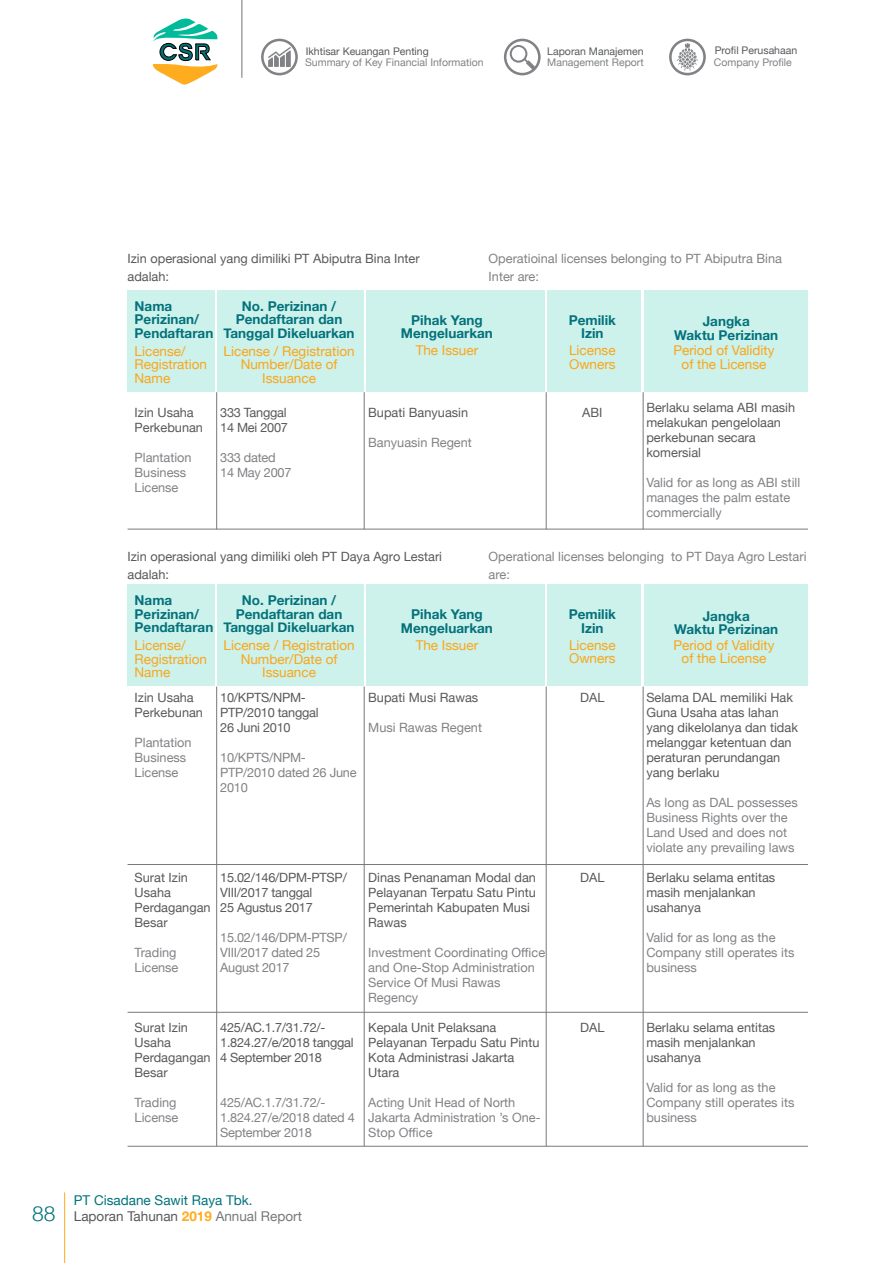
<style>
.page{position:relative;width:893px;height:1263px;background:#fff}
.page>*{position:absolute;margin:0;border:0;box-sizing:border-box;transform-origin:0 0}
.t1{font:700 13.5px/13.5px "Helvetica Neue";color:#04727b;text-align:center}
.t2{font:13.5px/13.5px "Helvetica Neue";color:#faa61a}
.t3{font:13.5px/15.5px "Helvetica Neue";color:#02727b;text-align:center}
.t4{font:12.75px/15px "Helvetica Neue";color:#58595b}
.t5{font:12.75px/15px "Helvetica Neue";color:#808285}
.t6{font:12.75px/15px "Helvetica Neue";letter-spacing:-.02em;color:#58595b}
.t7{font:12.75px/15px "Helvetica Neue";letter-spacing:-.02em;color:#808285}
.t8{font:10.5px "Helvetica Neue";color:#808285}
.t9{font:10.5px "Helvetica Neue";color:#58595b}
.s1{font-weight:300;font-size:21px}
.s2{color:#58595b}
.s3{font-weight:700;color:#ffac1e}
.s4{color:#77787b}
</style>
<div class="page">
<hr style="left:241px;top:0;width:1px;height:78px;background:#808285">
<hr style="left:64px;top:1192px;width:1px;height:71px;background:#ffac1e">
<svg style="left:153px;top:18px;width:65px;height:67px"></svg>
<svg style="left:261px;top:39px;width:37px;height:36px"></svg>
<svg style="left:504px;top:39px;width:37px;height:36px"></svg>
<svg style="left:669px;top:39px;width:37px;height:36px"></svg>
<div style="left:128px;top:290px;width:87px;height:102px;background:#cdf1eb"></div>
<div style="left:128px;top:585px;width:87px;height:101px;background:#cdf1eb"></div>
<div style="left:217px;top:290px;width:146px;height:102px;background:#cdf1eb"></div>
<div style="left:217px;top:585px;width:146px;height:101px;background:#cdf1eb"></div>
<div style="left:366px;top:290px;width:178px;height:102px;background:#cdf1eb"></div>
<div style="left:366px;top:585px;width:178px;height:101px;background:#cdf1eb"></div>
<div style="left:548px;top:290px;width:93px;height:102px;background:#cdf1eb"></div>
<div style="left:548px;top:585px;width:93px;height:101px;background:#cdf1eb"></div>
<div style="left:645px;top:290px;width:163px;height:102px;background:#cdf1eb"></div>
<div style="left:645px;top:585px;width:163px;height:101px;background:#cdf1eb"></div>
<hr style="left:216px;top:392px;width:1px;height:137px;background:#77787b">
<hr style="left:364px;top:392px;width:1px;height:137px;background:#77787b">
<hr style="left:546px;top:392px;width:1px;height:137px;background:#77787b">
<hr style="left:643px;top:392px;width:1px;height:137px;background:#77787b">
<hr style="left:128px;top:529px;width:680px;height:1px;background:#77787b">
<hr style="left:216px;top:686px;width:1px;height:460px;background:#77787b">
<hr style="left:364px;top:686px;width:1px;height:460px;background:#77787b">
<hr style="left:546px;top:686px;width:1px;height:460px;background:#77787b">
<hr style="left:643px;top:686px;width:1px;height:460px;background:#77787b">
<hr style="left:128px;top:864px;width:680px;height:1px;background:#77787b">
<hr style="left:128px;top:1012px;width:680px;height:1px;background:#77787b">
<hr style="left:128px;top:1146px;width:680px;height:1px;background:#77787b">
<p class="t9" style="left:306px;top:44px;width:125px">Ikhtisar Keuangan Penting</p>
<p class="t9" style="left:715px;top:43px;width:84px">Profil Perusahaan</p>
<p class="t8" style="left:305px;top:55px;width:180px">Summary of Key Financial Information</p>
<p class="t8" style="left:714px;top:55px;width:79px">Company Profile</p>
<p class="t9" style="left:547px;top:44px;width:98px">Laporan Manajemen</p>
<p class="t8" style="left:547px;top:55px;width:98px">Management Report</p>
<p class="t4" style="left:128px;top:250px;width:294px;line-height:18px">Izin operasional yang dimiliki PT Abiputra Bina Inter adalah:</p>
<p class="t5" style="left:489px;top:250px;width:295px;line-height:18px">Operatioinal licenses belonging to PT Abiputra Bina<br>Inter are:</p>
<p class="t1" style="left:135px;top:299px;width:80px;text-align:left">Nama<br>Perizinan/<br>Pendaftaran</p>
<p class="t2" style="left:135px;top:345px;width:74px">License/<br>Registration<br>Name</p>
<p class="t1" style="left:224px;top:299px;width:132px">No. Perizinan /<br>Pendaftaran dan<br>Tanggal Dikeluarkan</p>
<p class="t2" style="left:224px;top:345px;width:132px;text-align:center">License / Registration<br>Number/Date of<br>Issuance</p>
<p class="t1" style="left:569px;top:313px;width:49px">Pemilik<br>Izin</p>
<p class="t2" style="left:569px;top:344px;width:48px">License<br>Owners</p>
<p class="t1" style="left:401px;top:313px;width:93px">Pihak Yang<br>Mengeluarkan</p>
<p class="t2" style="left:416px;top:344px;width:64px">The Issuer</p>
<p class="t1" style="left:674px;top:315px;width:105px">Jangka<br>Waktu Perizinan</p>
<p class="t2" style="left:673px;top:345px;width:103px;text-align:center">Period of Validity of the License</p>
<p class="t4" style="left:135px;top:405px;width:70px">Izin Usaha<br>Perkebunan</p>
<p class="t5" style="left:135px;top:450px;width:59px">Plantation<br>Business<br>License</p>
<p class="t6" style="left:220px;top:405px;width:69px">333 Tanggal<br>14 Mei 2007</p>
<p class="t7" style="left:220px;top:450px;width:73px">333 dated<br>14 May 2007</p>
<p class="t4" style="left:368px;top:405px;width:101px">Bupati Banyuasin</p>
<p class="t5" style="left:368px;top:435px;width:105px">Banyuasin Regent</p>
<p class="t4" style="left:582px;top:405px;width:22px">ABI</p>
<p class="t4" style="left:646px;top:400px;width:150px">Berlaku selama ABI masih melakukan pengelolaan perkebunan secara komersial</p>
<p class="t5" style="left:646px;top:475px;width:155px">Valid for as long as ABI still manages the palm estate commercially</p>
<p class="t4" style="left:128px;top:548px;width:316px;line-height:18px">Izin operasional yang dimiliki oleh PT Daya Agro Lestari adalah:</p>
<p class="t5" style="left:489px;top:548px;width:319px;line-height:18px">Operational licenses belonging to PT Daya Agro Lestari are:</p>
<p class="t1" style="left:135px;top:594px;width:80px;text-align:left">Nama<br>Perizinan/<br>Pendaftaran</p>
<p class="t2" style="left:135px;top:639px;width:74px">License/<br>Registration<br>Name</p>
<p class="t1" style="left:224px;top:594px;width:132px">No. Perizinan /<br>Pendaftaran dan<br>Tanggal Dikeluarkan</p>
<p class="t2" style="left:224px;top:639px;width:132px;text-align:center">License / Registration<br>Number/Date of<br>Issuance</p>
<p class="t4" style="left:135px;top:690px;width:70px">Izin Usaha<br>Perkebunan</p>
<p class="t5" style="left:135px;top:735px;width:59px">Plantation<br>Business<br>License</p>
<p class="t6" style="left:220px;top:690px;width:100px">10/KPTS/NPM-<br>PTP/2010 tanggal<br>26 Juni 2010</p>
<p class="t7" style="left:220px;top:750px;width:138px">10/KPTS/NPM-<br>PTP/2010 dated 26 June<br>2010</p>
<p class="t1" style="left:401px;top:608px;width:93px">Pihak Yang<br>Mengeluarkan</p>
<p class="t2" style="left:416px;top:639px;width:64px">The Issuer</p>
<p class="t4" style="left:368px;top:690px;width:112px">Bupati Musi Rawas</p>
<p class="t5" style="left:368px;top:720px;width:115px">Musi Rawas Regent</p>
<p class="t1" style="left:569px;top:608px;width:49px">Pemilik<br>Izin</p>
<p class="t2" style="left:569px;top:639px;width:48px">License<br>Owners</p>
<p class="t4" style="left:580px;top:690px;width:26px">DAL</p>
<p class="t4" style="left:135px;top:870px;width:78px">Surat Izin<br>Usaha<br>Perdagangan<br>Besar</p>
<p class="t5" style="left:135px;top:945px;width:45px">Trading<br>License</p>
<p class="t6" style="left:220px;top:870px;width:128px">15.02/146/DPM-PTSP/<br>VIII/2017 tanggal<br>25 Agustus 2017</p>
<p class="t7" style="left:220px;top:930px;width:128px">15.02/146/DPM-PTSP/<br>VIII/2017 dated 25<br>August 2017</p>
<p class="t4" style="left:135px;top:1020px;width:78px">Surat Izin<br>Usaha<br>Perdagangan<br>Besar</p>
<p class="t5" style="left:135px;top:1095px;width:45px">Trading<br>License</p>
<p class="t6" style="left:220px;top:1020px;width:135px">425/AC.1.7/31.72/-<br>1.824.27/e/2018 tanggal<br>4 September 2018</p>
<p class="t7" style="left:220px;top:1095px;width:136px">425/AC.1.7/31.72/-<br>1.824.27/e/2018 dated 4<br>September 2018</p>
<p class="t4" style="left:368px;top:870px;width:169px">Dinas Penanaman Modal dan<br>Pelayanan Terpatu Satu Pintu<br>Pemerintah Kabupaten Musi<br>Rawas</p>
<p class="t5" style="left:368px;top:945px;width:178px">Investment Coordinating Office and One-Stop Administration<br>Service Of Musi Rawas<br>Regency</p>
<p class="t4" style="left:368px;top:1020px;width:173px">Kepala Unit Pelaksana<br>Pelayanan Terpadu Satu Pintu<br>Kota Administrasi Jakarta<br>Utara</p>
<p class="t5" style="left:368px;top:1095px;width:174px">Acting Unit Head of North<br>Jakarta Administration ’s One-<br>Stop Office</p>
<p class="t3" style="left:32px;top:1193px;width:271px">PT Cisadane Sawit Raya Tbk.<br><span class="s1">88</span> <span class="s2">Laporan Tahunan</span> <span class="s3">2019</span> <span class="s4">Annual Report</span></p>
<p class="t4" style="left:580px;top:870px;width:26px">DAL</p>
<p class="t4" style="left:580px;top:1020px;width:26px">DAL</p>
<p class="t1" style="left:674px;top:610px;width:105px">Jangka<br>Waktu Perizinan</p>
<p class="t2" style="left:673px;top:639px;width:103px;text-align:center">Period of Validity of the License</p>
<p class="t4" style="left:646px;top:690px;width:153px">Selama DAL memiliki Hak<br>Guna Usaha atas lahan yang dikelolanya dan tidak melanggar ketentuan dan peraturan perundangan yang berlaku</p>
<p class="t5" style="left:646px;top:795px;width:153px">As long as DAL possesses<br>Business Rights over the<br>Land Used and does not violate any prevailing laws</p>
<p class="t4" style="left:646px;top:870px;width:130px">Berlaku selama entitas masih menjalankan usahanya</p>
<p class="t5" style="left:646px;top:930px;width:150px">Valid for as long as the<br>Company still operates its business</p>
<p class="t4" style="left:646px;top:1020px;width:130px">Berlaku selama entitas masih menjalankan usahanya</p>
<p class="t5" style="left:646px;top:1080px;width:150px">Valid for as long as the<br>Company still operates its business</p>
</div>
